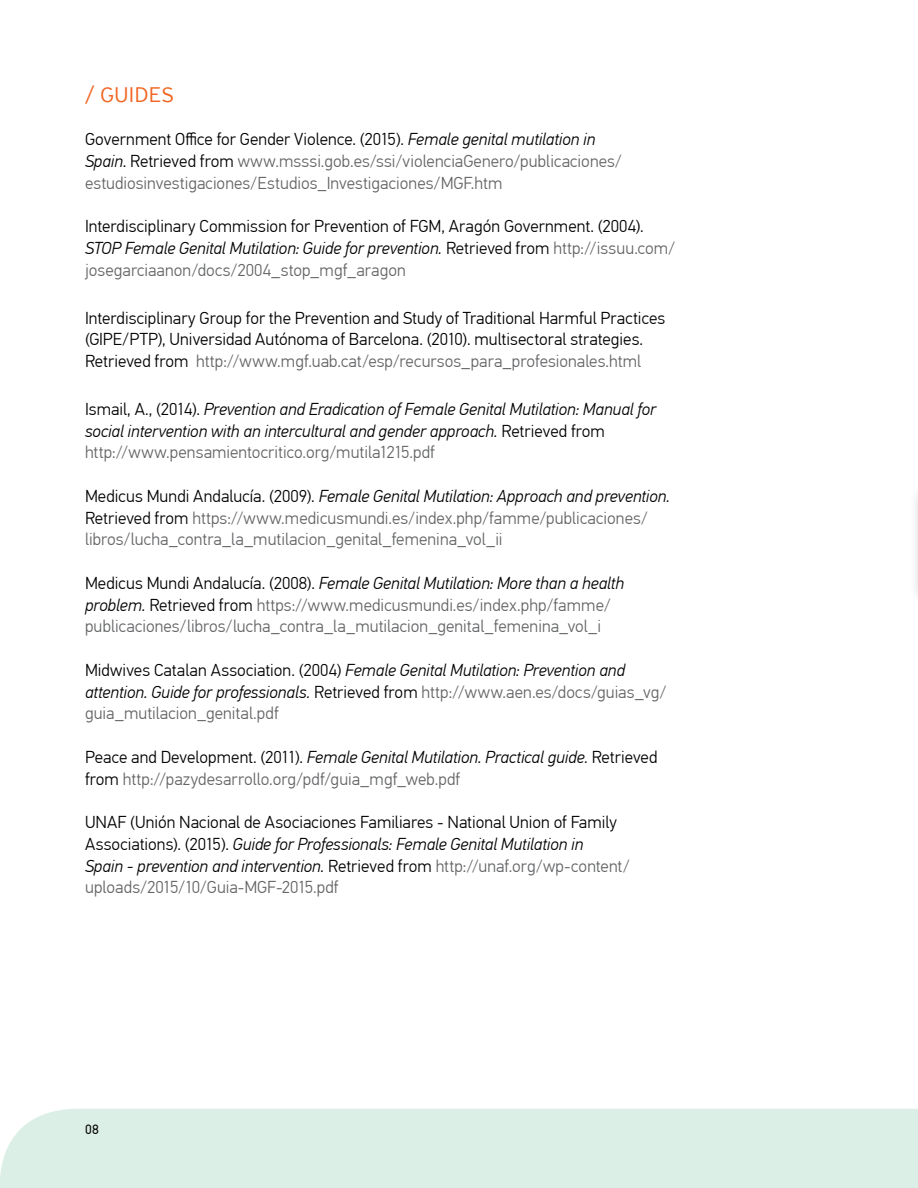
<style>
.page{position:relative;width:918px;height:1188px;background:#fff}
.page>*{position:absolute;margin:0;border:0;box-sizing:border-box;transform-origin:0 0}
.t1{font:300 22.5px "PF Highway Sans Pro";color:#f26522}
.t2{font:300 17.25px/21.8px "PF Din Text Pro";letter-spacing:.005em;color:#636466}
.t3{font:300 17.25px/21.8px "PF Din Text Pro";letter-spacing:.005em;color:#000}
.t4{font:italic 300 17.25px/21.8px "PF Din Text Pro";letter-spacing:-.005em;color:#000}
.t5{font:13.5px "PF Din Text Pro";color:#000}
.s1{color:#000}
.s2{font-style:italic;color:#000}
.s3{font-style:italic}
.s4{color:#636466}
.s5{font-style:normal}
.s6{font-style:normal;color:#636466}
</style>
<div class="page">
<div style="left:0;top:1109px;width:917px;height:79px;background:#dcefe6"></div>
<svg style="left:917px;top:1109px;width:1px;height:79px"></svg>
<h1 class="t1" style="left:85px;top:81px;width:77px">/ GUIDES</h1>
<p class="t2" style="left:85px;top:129px;width:539px"><span class="s1">Government Office for Gender Violence. (2015).</span> <span class="s2">Female genital mutilation in<br>Spain</span><span class="s1">. Retrieved from</span> www.msssi.gob.es/ssi/violenciaGenero/publicaciones/ estudiosinvestigaciones/Estudios_Investigaciones/MGF.htm</p>
<p class="t3" style="left:85px;top:216px;width:592px">Interdisciplinary Commission for Prevention of FGM, Aragón Government. (2004).<br><span class="s3">STOP Female Genital Mutilation: Guide for prevention.</span> Retrieved from <span class="s4">http://issuu.com/ josegarciaanon/docs/2004_stop_mgf_aragon</span></p>
<p class="t3" style="left:85px;top:307px;width:582px">Interdisciplinary Group for the Prevention and Study of Traditional Harmful Practices (GIPE/PTP), Universidad Autónoma of Barcelona. (2010). multisectoral strategies.<br>Retrieved from <span class="s4">http://www.mgf.uab.cat/esp/recursos_para_profesionales.html</span></p>
<p class="t4" style="left:85px;top:398px;width:573px"><span class="s5">Ismail, A., (2014).</span> Prevention and Eradication of Female Genital Mutilation: Manual for social intervention with an intercultural and gender approach. <span class="s5">Retrieved from </span><span class="s6">http://www.pensamientocritico.org/mutila1215.pdf</span></p>
<p class="t2" style="left:85px;top:485px;width:587px"><span class="s1">Medicus Mundi Andalucía. (2009).</span> <span class="s2">Female Genital Mutilation: Approach and prevention.<br></span><span class="s1">Retrieved from</span> https://www.medicusmundi.es/index.php/famme/publicaciones/ libros/lucha_contra_la_mutilacion_genital_femenina_vol_ii</p>
<p class="t2" style="left:85px;top:572px;width:541px"><span class="s1">Medicus Mundi Andalucía. (2008).</span> <span class="s2">Female Genital Mutilation: More than a health problem.</span> <span class="s1">Retrieved from</span> https://www.medicusmundi.es/index.php/famme/ publicaciones/libros/lucha_contra_la_mutilacion_genital_femenina_vol_i</p>
<p class="t4" style="left:85px;top:659px;width:584px"><span class="s5">Midwives Catalan Association. (2004)</span> Female Genital Mutilation: Prevention and attention. Guide for professionals. <span class="s5">Retrieved from</span> <span class="s6">http://www.aen.es/docs/guias_vg/ guia_mutilacion_genital.pdf</span></p>
<p class="t2" style="left:85px;top:746px;width:574px"><span class="s1">Peace and Development. (2011).</span> <span class="s2">Female Genital Mutilation. Practical guide</span><span class="s1">. Retrieved from</span> http://pazydesarrollo.org/pdf/guia_mgf_web.pdf</p>
<p class="t3" style="left:85px;top:812px;width:547px">UNAF (Unión Nacional de Asociaciones Familiares - National Union of Family Associations). (2015). <span class="s3">Guide for Professionals: Female Genital Mutilation in<br>Spain - prevention and intervention.</span> Retrieved from <span class="s4">http://unaf.org/wp-content/ uploads/2015/10/Guia-MGF-2015.pdf</span></p>
<p class="t5" style="left:85px;top:1122px;width:15px">08</p>
</div>
